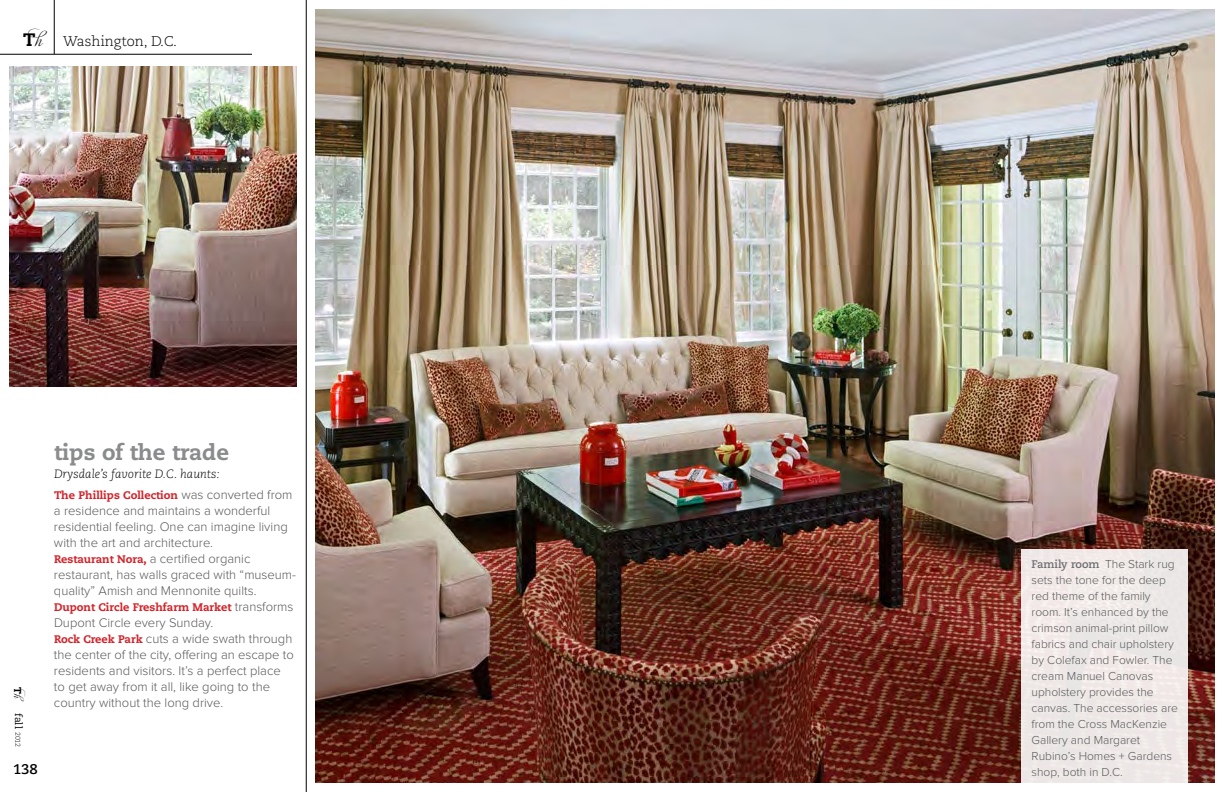
<style>
.page{position:relative;width:1224px;height:792px;background:#fff}
.page>*{position:absolute;margin:0;border:0;box-sizing:border-box;transform-origin:0 0}
.t1{font:800 22px "Caecilia LT Std";color:#8a8b8c}
.t2{font:300 14px "Caecilia LT Std";color:#000}
.t3{font:700 14px "Caecilia LT Std";color:#000}
.t4{font:300 13px/16px "Proxima Nova";color:#5a5a5b}
.t5{font:300 12px/16px "Proxima Nova";color:#5a5a5b}
.t6{font:italic 300 12px "Caecilia LT Std";color:#000}
.t7{font:800 11px "Caecilia LT Std";color:#d2232a}
.t8{font:10px "Caecilia LT Std";color:#000}
.s1{font-weight:800;font-size:18px}
.s2{font-family:"Adios Script Pro";font-weight:400;font-size:22px}
.s3{font-weight:800}
.s4{font-family:"Adios Script Pro";font-size:14px}
.s5{font-weight:300;font-size:7px}
.s6{font-family:"Proxima Nova";font-weight:300;font-size:13px;color:#5a5a5b}
.s7{font-family:"Caecilia LT Std";font-weight:800;font-size:11px;color:#d2232a}
.s8{font-family:"Caecilia LT Std";font-weight:700;font-size:11px;color:#6d6e71}
</style>
<div class="page">
<img style="left:9px;top:66px;width:288px;height:321px">
<img style="left:316px;top:9px;width:899px;height:774px">
<div style="left:1021px;top:549px;width:167px;height:243px;background:#eee8e7"></div>
<hr style="left:54px;top:0;width:1px;height:54px;background:#000">
<hr style="left:0;top:54px;width:252px;height:1px;background:#000">
<hr style="left:306px;top:0;width:1px;height:792px;background:#000">
<p class="t2" style="left:23px;top:34px;width:155px"><span class="s1">T</span><span class="s2">h</span> Washington, D.C.</p>
<p class="t8" style="left:24px;top:687px;width:62px;rotate:90deg"><span class="s3">T</span><span class="s4">h</span> fall <span class="s5">2012</span></p>
<p class="t3" style="left:13px;top:761px;width:26px">138</p>
<h1 class="t1" style="left:54px;top:438px;width:177px">tips of the trade</h1>
<p class="t6" style="left:54px;top:468px;width:167px">Drysdale’s favorite D.C. haunts:</p>
<p class="t7" style="left:54px;top:488px;width:240px">The Phillips Collection <span class="s6">was converted from</span></p>
<p class="t4" style="left:54px;top:503px;width:244px">a residence and maintains a wonderful residential feeling. One can imagine living with the art and architecture.<br><span class="s7">Restaurant Nora,</span> a certified organic restaurant, has walls graced with “museum&shy;quality” Amish and Mennonite quilts.</p>
<p class="t7" style="left:54px;top:600px;width:241px">Dupont Circle Freshfarm Market <span class="s6">transforms</span></p>
<p class="t4" style="left:54px;top:615px;width:241px">Dupont Circle every Sunday.<br><span class="s7">Rock Creek Park</span> cuts a wide swath through the center of the city, offering an escape to residents and visitors. It’s a perfect place to get away from it all, like going to the country without the long drive.</p>
<p class="t5" style="left:1032px;top:557px;width:148px"><span class="s8">Family room</span> The Stark rug sets the tone for the deep red theme of the family room. It’s enhanced by the crimson animal-print pillow fabrics and chair upholstery by Colefax and Fowler. The cream Manuel Canovas upholstery provides the canvas. The accessories are from the Cross MacKenzie<br>Gallery and Margaret<br>Rubino’s Homes + Gardens shop, both in D.C.</p>
</div>
